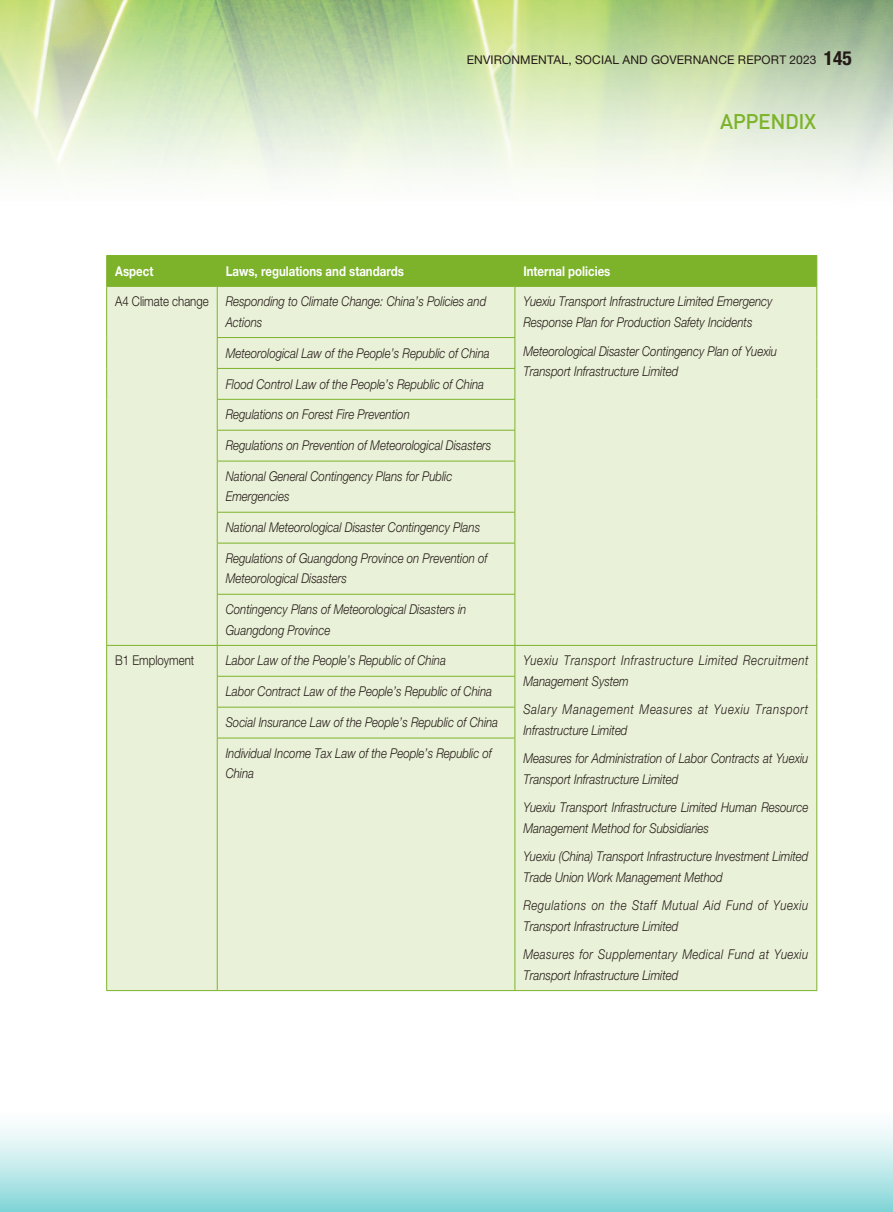
<style>
.page{position:relative;width:893px;height:1212px;background:#fff}
.page>*{position:absolute;margin:0;border:0;box-sizing:border-box;transform-origin:0 0}
.t1{font:500 21px "DIN Pro";letter-spacing:-.025em;color:#7cb32a}
.t2{font:italic 300 13.5px/20.2px "Helvetica Neue LT Std";color:#231916;scale:.85 1}
.t3{font:italic 300 13.5px/20.2px "Helvetica Neue LT Std";letter-spacing:.035em;color:#231916;scale:.85 1}
.t4{font:italic 300 13.5px/20.2px "Helvetica Neue LT Std";letter-spacing:.045em;color:#231916;scale:.85 1}
.t5{font:italic 300 13.5px/20.2px "Helvetica Neue LT Std";letter-spacing:.05em;color:#231916;scale:.85 1}
.t6{font:italic 300 13.5px/20.2px "Helvetica Neue LT Std";letter-spacing:.06em;color:#231916;scale:.85 1}
.t7{font:700 13.5px "Helvetica Neue LT Std";color:#fff;scale:.85 1}
.t8{font:300 13.5px "Helvetica Neue LT Std";color:#231916;scale:.85 1}
.t9{font:12px "Helvetica Neue LT Std";letter-spacing:.015em;color:#231916}
.s1{font-weight:700;font-stretch:condensed;font-size:19.5px}
</style>
<div class="page">
<div style="left:0;top:1099px;width:893px;height:113px;background:linear-gradient(to bottom,#fff,#8bd7da)"></div>
<img style="left:0;top:0;width:893px;height:179px">
<div style="left:107px;top:256px;width:709px;height:30px;background:#7cb32a"></div>
<div style="left:107px;top:287px;width:709px;height:703px;background:#e9f1d8"></div>
<hr style="left:106px;top:287px;width:1px;height:51px;background:#7cb32a">
<hr style="left:106px;top:338px;width:1px;height:30px;background:#7cb32a">
<hr style="left:106px;top:368px;width:1px;height:31px;background:#7cb32a">
<hr style="left:106px;top:399px;width:1px;height:31px;background:#7cb32a">
<hr style="left:106px;top:430px;width:1px;height:31px;background:#7cb32a">
<hr style="left:106px;top:461px;width:1px;height:51px;background:#7cb32a">
<hr style="left:106px;top:512px;width:1px;height:31px;background:#7cb32a">
<hr style="left:106px;top:543px;width:1px;height:51px;background:#7cb32a">
<hr style="left:106px;top:594px;width:1px;height:51px;background:#7cb32a">
<hr style="left:217px;top:287px;width:1px;height:50px;background:#7cb32a">
<hr style="left:514px;top:287px;width:1px;height:50px;background:#7cb32a">
<hr style="left:816px;top:287px;width:1px;height:51px;background:#7cb32a">
<hr style="left:816px;top:338px;width:1px;height:30px;background:#7cb32a">
<hr style="left:816px;top:368px;width:1px;height:31px;background:#7cb32a">
<hr style="left:816px;top:399px;width:1px;height:31px;background:#7cb32a">
<hr style="left:816px;top:430px;width:1px;height:31px;background:#7cb32a">
<hr style="left:816px;top:461px;width:1px;height:51px;background:#7cb32a">
<hr style="left:816px;top:512px;width:1px;height:31px;background:#7cb32a">
<hr style="left:816px;top:543px;width:1px;height:51px;background:#7cb32a">
<hr style="left:816px;top:594px;width:1px;height:51px;background:#7cb32a">
<hr style="left:217px;top:337px;width:298px;height:1px;background:#7cb32a">
<hr style="left:217px;top:338px;width:1px;height:30px;background:#7cb32a">
<hr style="left:514px;top:338px;width:1px;height:30px;background:#7cb32a">
<hr style="left:217px;top:368px;width:298px;height:1px;background:#7cb32a">
<hr style="left:217px;top:369px;width:1px;height:30px;background:#7cb32a">
<hr style="left:514px;top:369px;width:1px;height:30px;background:#7cb32a">
<hr style="left:217px;top:399px;width:298px;height:1px;background:#7cb32a">
<hr style="left:217px;top:400px;width:1px;height:30px;background:#7cb32a">
<hr style="left:514px;top:400px;width:1px;height:30px;background:#7cb32a">
<hr style="left:217px;top:430px;width:298px;height:1px;background:#7cb32a">
<hr style="left:217px;top:431px;width:1px;height:30px;background:#7cb32a">
<hr style="left:514px;top:431px;width:1px;height:30px;background:#7cb32a">
<hr style="left:217px;top:461px;width:298px;height:1px;background:#7cb32a">
<hr style="left:217px;top:461px;width:1px;height:51px;background:#7cb32a">
<hr style="left:514px;top:461px;width:1px;height:51px;background:#7cb32a">
<hr style="left:217px;top:512px;width:298px;height:1px;background:#7cb32a">
<hr style="left:217px;top:513px;width:1px;height:30px;background:#7cb32a">
<hr style="left:514px;top:513px;width:1px;height:30px;background:#7cb32a">
<hr style="left:217px;top:543px;width:298px;height:1px;background:#7cb32a">
<hr style="left:217px;top:543px;width:1px;height:51px;background:#7cb32a">
<hr style="left:514px;top:543px;width:1px;height:51px;background:#7cb32a">
<hr style="left:217px;top:594px;width:298px;height:1px;background:#7cb32a">
<hr style="left:217px;top:595px;width:1px;height:50px;background:#7cb32a">
<hr style="left:514px;top:595px;width:1px;height:50px;background:#7cb32a">
<hr style="left:106px;top:645px;width:111px;height:1px;background:#7cb32a">
<hr style="left:106px;top:646px;width:1px;height:30px;background:#7cb32a">
<hr style="left:106px;top:676px;width:1px;height:31px;background:#7cb32a">
<hr style="left:106px;top:707px;width:1px;height:31px;background:#7cb32a">
<hr style="left:106px;top:738px;width:1px;height:252px;background:#7cb32a">
<hr style="left:217px;top:645px;width:298px;height:1px;background:#7cb32a">
<hr style="left:217px;top:646px;width:1px;height:30px;background:#7cb32a">
<hr style="left:515px;top:645px;width:302px;height:1px;background:#7cb32a">
<hr style="left:514px;top:646px;width:1px;height:30px;background:#7cb32a">
<hr style="left:816px;top:646px;width:1px;height:30px;background:#7cb32a">
<hr style="left:816px;top:676px;width:1px;height:31px;background:#7cb32a">
<hr style="left:816px;top:707px;width:1px;height:31px;background:#7cb32a">
<hr style="left:816px;top:738px;width:1px;height:252px;background:#7cb32a">
<hr style="left:217px;top:676px;width:298px;height:1px;background:#7cb32a">
<hr style="left:217px;top:677px;width:1px;height:30px;background:#7cb32a">
<hr style="left:514px;top:677px;width:1px;height:30px;background:#7cb32a">
<hr style="left:217px;top:707px;width:1px;height:31px;background:#7cb32a">
<hr style="left:514px;top:707px;width:1px;height:31px;background:#7cb32a">
<hr style="left:217px;top:738px;width:1px;height:252px;background:#7cb32a">
<hr style="left:514px;top:738px;width:1px;height:252px;background:#7cb32a">
<hr style="left:217px;top:707px;width:298px;height:1px;background:#7cb32a">
<hr style="left:217px;top:738px;width:298px;height:1px;background:#7cb32a">
<hr style="left:106px;top:990px;width:111px;height:1px;background:#7cb32a">
<hr style="left:217px;top:990px;width:298px;height:1px;background:#7cb32a">
<hr style="left:515px;top:990px;width:302px;height:1px;background:#7cb32a">
<hr style="left:106px;top:255px;width:111px;height:1px;background:#7cb32a">
<hr style="left:106px;top:256px;width:1px;height:30px;background:#7cb32a">
<hr style="left:217px;top:255px;width:298px;height:1px;background:#7cb32a">
<hr style="left:217px;top:256px;width:1px;height:30px;background:#7cb32a">
<hr style="left:515px;top:255px;width:302px;height:1px;background:#7cb32a">
<hr style="left:514px;top:256px;width:1px;height:30px;background:#7cb32a">
<hr style="left:816px;top:256px;width:1px;height:30px;background:#7cb32a">
<hr style="left:106px;top:286px;width:111px;height:1px;background:#7cb32a">
<hr style="left:217px;top:286px;width:298px;height:1px;background:#7cb32a">
<hr style="left:515px;top:286px;width:302px;height:1px;background:#7cb32a">
<p class="t9" style="left:467px;top:52px;width:386px">ENVIRONMENTAL, SOCIAL AND GOVERNANCE REPORT 2023 <span class="s1">145</span></p>
<h1 class="t1" style="left:720px;top:107px;width:97px">APPENDIX</h1>
<p class="t7" style="left:115px;top:262px;width:46px">Aspect</p>
<p class="t7" style="left:226px;top:262px;width:211px">Laws, regulations and standards</p>
<p class="t7" style="left:523px;top:262px;width:104px">Internal policies</p>
<p class="t8" style="left:115px;top:293px;width:112px">A4 Climate change</p>
<p class="t2" style="left:226px;top:291px;width:308px">Responding to Climate Change: China’s Policies and<br>Actions</p>
<p class="t2" style="left:523px;top:291px;width:295px">Yuexiu Transport Infrastructure Limited Emergency<br>Response Plan for Production Safety Incidents</p>
<p class="t2" style="left:523px;top:340px;width:300px">Meteorological Disaster Contingency Plan of Yuexiu<br>Transport Infrastructure Limited</p>
<p class="t2" style="left:226px;top:342px;width:312px">Meteorological Law of the People’s Republic of China</p>
<p class="t2" style="left:226px;top:373px;width:306px">Flood Control Law of the People’s Republic of China</p>
<p class="t2" style="left:226px;top:404px;width:218px">Regulations on Forest Fire Prevention</p>
<p class="t2" style="left:226px;top:435px;width:314px">Regulations on Prevention of Meteorological Disasters</p>
<p class="t2" style="left:226px;top:466px;width:268px">National General Contingency Plans for Public<br>Emergencies</p>
<p class="t2" style="left:226px;top:517px;width:301px">National Meteorological Disaster Contingency Plans</p>
<p class="t2" style="left:226px;top:548px;width:309px">Regulations of Guangdong Province on Prevention of<br>Meteorological Disasters</p>
<p class="t2" style="left:226px;top:599px;width:285px">Contingency Plans of Meteorological Disasters in<br>Guangdong Province</p>
<p class="t8" style="left:115px;top:652px;width:95px">B1 Employment</p>
<p class="t2" style="left:226px;top:650px;width:261px">Labor Law of the People’s Republic of China</p>
<p class="t5" style="left:523px;top:650px;width:337px">Yuexiu Transport Infrastructure Limited Recruitment<br>Management System</p>
<p class="t6" style="left:523px;top:699px;width:337px">Salary Management Measures at Yuexiu Transport<br>Infrastructure Limited</p>
<p class="t2" style="left:523px;top:748px;width:337px">Measures for Administration of Labor Contracts at Yuexiu<br>Transport Infrastructure Limited</p>
<p class="t2" style="left:523px;top:797px;width:337px">Yuexiu Transport Infrastructure Limited Human Resource<br>Management Method for Subsidiaries</p>
<p class="t2" style="left:523px;top:846px;width:337px">Yuexiu (China) Transport Infrastructure Investment Limited<br>Trade Union Work Management Method</p>
<p class="t4" style="left:523px;top:895px;width:337px">Regulations on the Staff Mutual Aid Fund of Yuexiu<br>Transport Infrastructure Limited</p>
<p class="t3" style="left:523px;top:944px;width:337px">Measures for Supplementary Medical Fund at Yuexiu<br>Transport Infrastructure Limited</p>
<p class="t2" style="left:226px;top:681px;width:315px">Labor Contract Law of the People’s Republic of China</p>
<p class="t2" style="left:226px;top:712px;width:322px">Social Insurance Law of the People’s Republic of China</p>
<p class="t2" style="left:226px;top:743px;width:315px">Individual Income Tax Law of the People’s Republic of<br>China</p>
</div>
